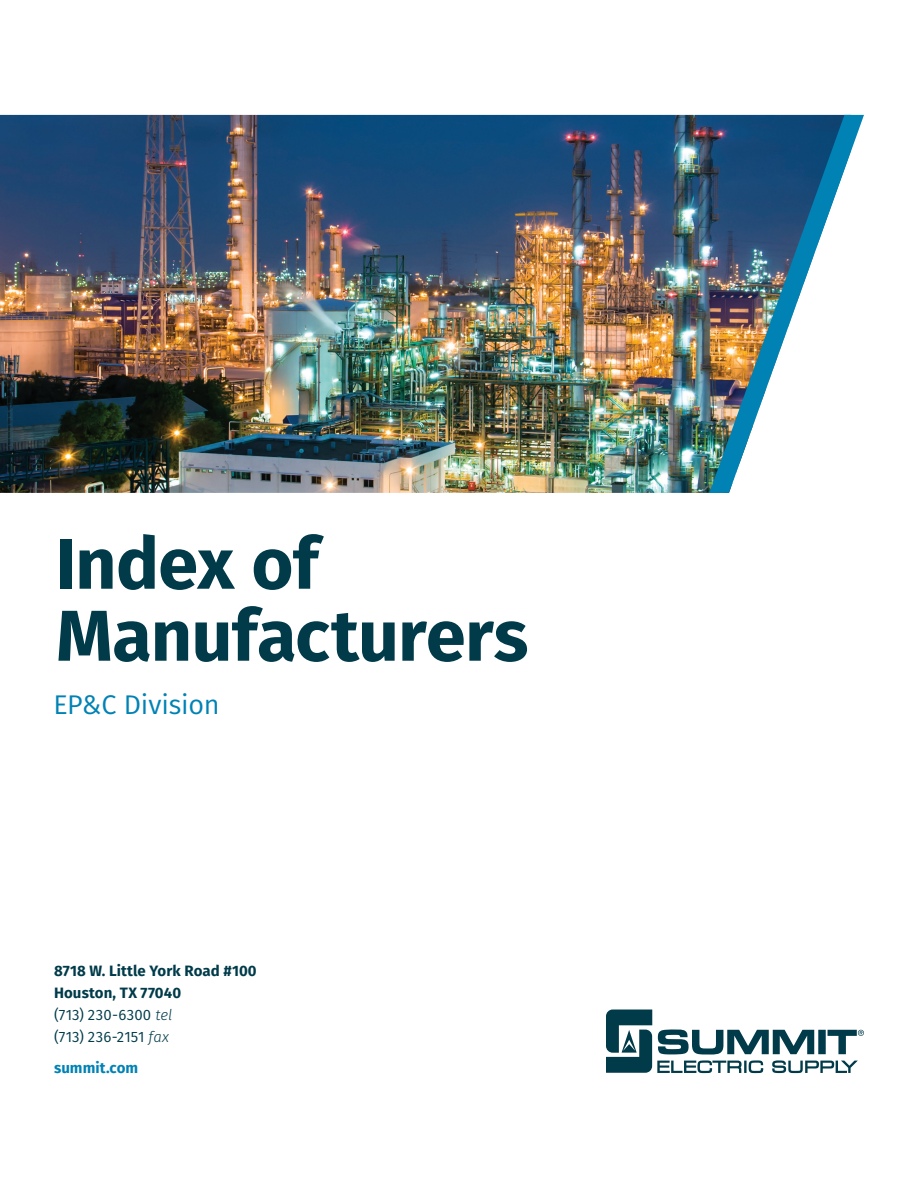
<style>
.page{position:relative;width:918px;height:1188px;background:#fff}
.page>*{position:absolute;margin:0;border:0;box-sizing:border-box;transform-origin:0 0}
.t1{font:700 72px/72px "Fira Sans";letter-spacing:-.01em;color:#013b4a}
.t2{font:27px "Fira Sans";letter-spacing:-.01em;color:#0082b5}
.t3{font:700 15px/21.8px "Fira Sans";letter-spacing:.005em;color:#013b4a}
.t4{font:700 15px "Fira Sans";letter-spacing:.005em;color:#0082b5}
.s1{font-weight:400}
.s2{font-weight:300;font-style:italic}
</style>
<div class="page">
<svg style="left:606px;top:1010px;width:258px;height:63px"></svg>
<img style="left:0;top:115px;width:709px;height:378px">
<img style="left:709px;top:115px;width:155px;height:378px">
<h1 class="t1" style="left:55px;top:523px;width:475px">Index of<br>Manufacturers</h1>
<h2 class="t2" style="left:53px;top:685px;width:168px">EP&amp;C Division</h2>
<p class="t3" style="left:54px;top:959px;width:204px">8718 W. Little York Road #100<br>Houston, TX 77040<br><span class="s1">(713) 230-6300</span> <span class="s2">tel<br></span><span class="s1">(713) 236-2151</span> <span class="s2">fax</span></p>
<p class="t4" style="left:54px;top:1055px;width:86px">summit.com</p>
</div>
